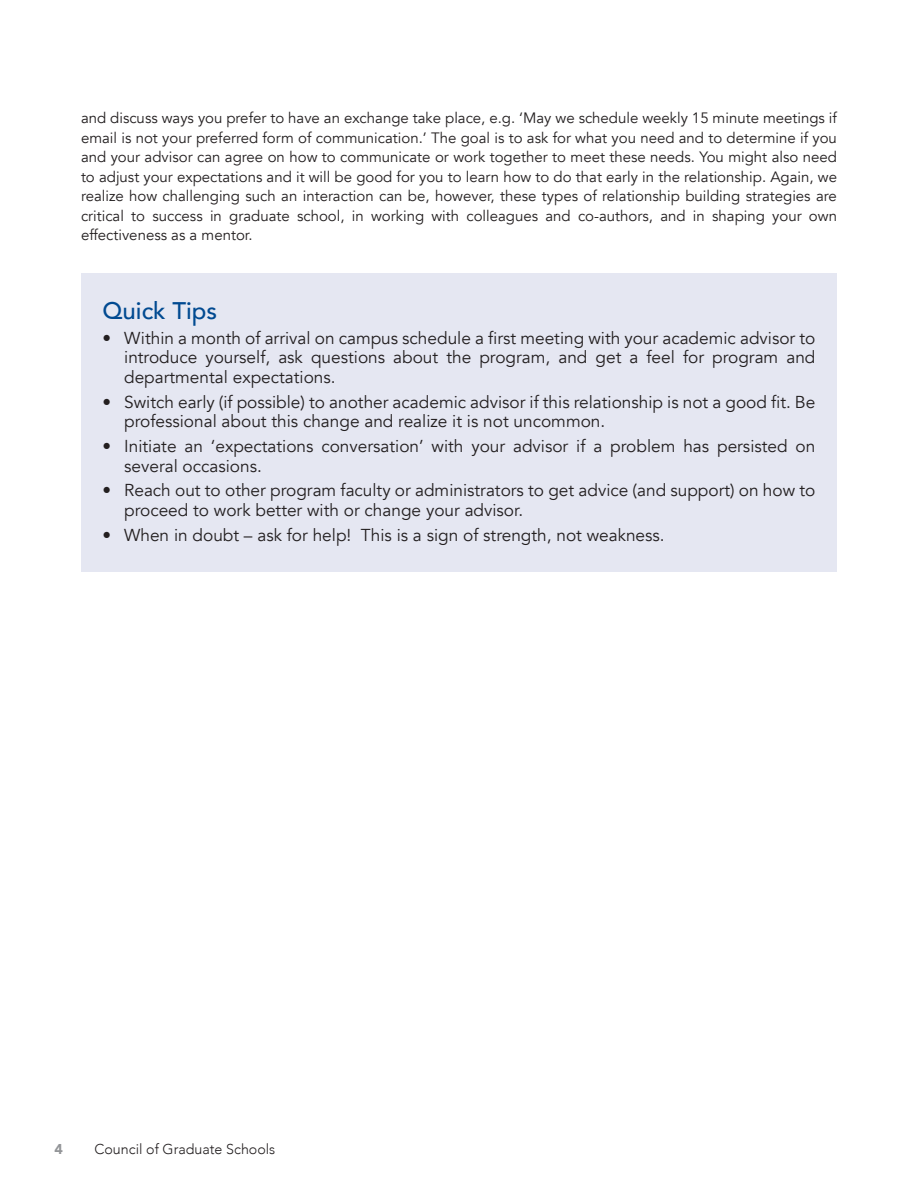
<style>
.page{position:relative;width:918px;height:1188px;background:#fff}
.page>*{position:absolute;margin:0;border:0;box-sizing:border-box;transform-origin:0 0}
.sidebar-heads{font:500 24px "Avenir";color:#014a91}
.sidebar-text_bullets{font:17.25px/19.5px "Avenir";color:#231f20}
.text-main_sp_after{font:15px/19.5px "Avenir";color:#231f20;text-align:justify}
.t1{font:300 14.25px "Avenir";color:#231f20}
.t2{font:900 14.25px "Avenir";color:#939598}
</style>
<div class="page">
<div style="left:81px;top:273px;width:756px;height:298px;background:#e5e7f2"></div>
<p class="text-main_sp_after" style="left:81px;top:108px;width:758px">and discuss ways you prefer to have an exchange take place, e.g. ‘May we schedule weekly 15 minute meetings if email is not your preferred form of communication.’ The goal is to ask for what you need and to determine if you and your advisor can agree on how to communicate or work together to meet these needs. You might also need to adjust your expectations and it will be good for you to learn how to do that early in the relationship. Again, we realize how challenging such an interaction can be, however, these types of relationship building strategies are critical to success in graduate school, in working with colleagues and co-authors, and in shaping your own effectiveness as a mentor.</p>
<p class="sidebar-heads" style="left:103px;top:290px;width:116px">Quick Tips</p>
<p class="sidebar-text_bullets" style="left:124px;top:328px;width:693px;text-align:justify;text-indent:-22px">• Within a month of arrival on campus schedule a first meeting with your academic advisor to introduce yourself, ask questions about the program, and get a feel for program and departmental expectations.</p>
<p class="sidebar-text_bullets" style="left:124px;top:392px;width:693px;text-indent:-22px">• Switch early (if possible) to another academic advisor if this relationship is not a good fit. Be professional about this change and realize it is not uncommon.</p>
<p class="sidebar-text_bullets" style="left:124px;top:437px;width:693px;text-indent:-22px">• Initiate an ‘expectations conversation’ with your advisor if a problem has persisted on several occasions.</p>
<p class="sidebar-text_bullets" style="left:124px;top:481px;width:693px;text-indent:-22px">• Reach out to other program faculty or administrators to get advice (and support) on how to proceed to work better with or change your advisor.</p>
<p class="sidebar-text_bullets" style="left:103px;top:525px;width:564px">• When in doubt – ask for help! This is a sign of strength, not weakness.</p>
<p class="t2" style="left:55px;top:1136px;width:10px">4</p>
<p class="t1" style="left:94px;top:1141px;width:182px">Council of Graduate Schools</p>
</div>
